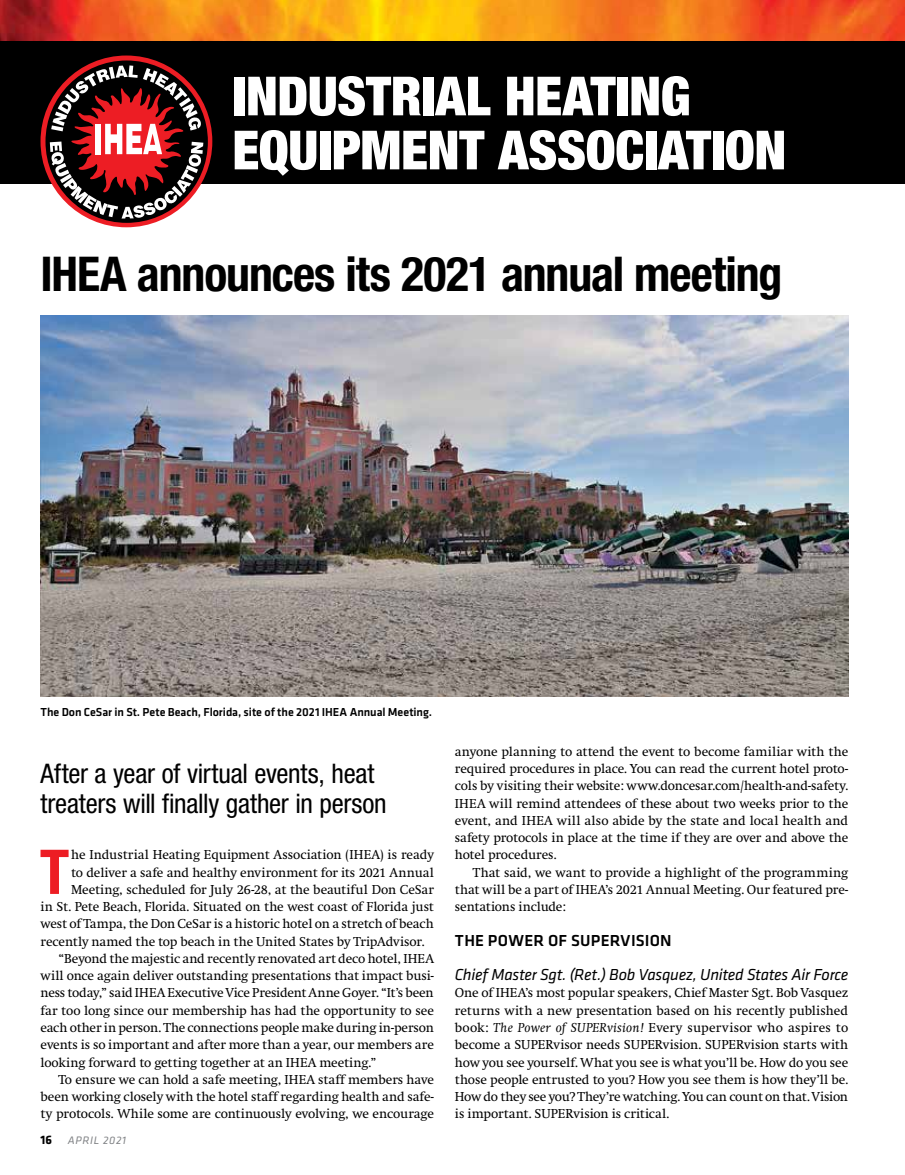
<style>
.page{position:relative;width:905px;height:1175px;background:#fff}
.page>*{position:absolute;margin:0;border:0;box-sizing:border-box;transform-origin:0 0}
.t1{font:700 condensed 61.8px "Helvetica Neue";color:#ed1d24}
.t2{font:900 condensed 54px/54px "Helvetica Neue";letter-spacing:-.005em;color:#fff}
.t3{font:700 condensed 48px "Helvetica Neue";letter-spacing:-.02em;color:#000}
.t4{font:condensed 27px/30px "Helvetica Neue";letter-spacing:-.01em;color:#000}
.t5{font:italic 16.5px "Klavika Basic";letter-spacing:-.02em;color:#000}
.t6{font:500 16.5px "Klavika Basic";letter-spacing:.01em;color:#000}
.t7{font:13.5px/17.2px "Swift";letter-spacing:-.01em;color:#000;text-align:justify}
.t8{font:500 12px "Klavika Basic";letter-spacing:-.005em;color:#000}
.t9{font:italic 11.25px "Klavika Basic";letter-spacing:.055em;color:#808285}
.s1{font-weight:700;font-style:normal;font-size:12.75px;color:#000}
.s2{font-style:italic}
</style>
<div class="page">
<div style="left:0;top:40px;width:904px;height:144px;background:#000"></div>
<img style="left:0;top:0;width:904px;height:40px">
<div style="left:41px;top:56px;width:171px;height:171px;background:#ed1d24;border-radius:50%"></div>
<svg style="left:45px;top:60px;width:163px;height:163px"></svg>
<svg style="left:50px;top:65px;width:153px;height:153px"></svg>
<img style="left:40px;top:315px;width:808px;height:381px">
<h2 class="t2" style="left:232px;top:68px;width:555px">INDUSTRIAL HEATING<br>EQUIPMENT ASSOCIATION</h2>
<h3 class="t3" style="left:40px;top:245px;width:743px">IHEA announces its 2021 annual meeting</h3>
<p class="t8" style="left:40px;top:704px;width:393px">The Don CeSar in St. Pete Beach, Florida, site of the 2021 IHEA Annual Meeting.</p>
<h3 class="t4" style="left:40px;top:758px;width:348px">After a year of virtual events, heat treaters will finally gather in person</h3>
<h1 class="t1" style="left:40px;top:834px;width:31px">T</h1>
<p class="t7" style="left:71px;top:846px;width:364px">he Industrial Heating Equipment Association (IHEA) is ready</p>
<p class="t7" style="left:71px;top:864px;width:364px">to deliver a safe and healthy environment for its 2021 Annual</p>
<p class="t7" style="left:71px;top:881px;width:364px">Meeting, scheduled for July 26-28, at the beautiful Don CeSar</p>
<p class="t7" style="left:41px;top:898px;width:395px">in St. Pete Beach, Florida. Situated on the west coast of Florida just</p>
<p class="t7" style="left:41px;top:915px;width:395px">west of Tampa, the Don CeSar is a historic hotel on a stretch of beach</p>
<p class="t7" style="left:41px;top:933px;width:385px">recently named the top beach in the United States by TripAdvisor.</p>
<p class="t7" style="left:59px;top:950px;width:377px">“Beyond the majestic and recently renovated art deco hotel, IHEA</p>
<p class="t7" style="left:41px;top:967px;width:395px">will once again deliver outstanding presentations that impact busi-</p>
<p class="t7" style="left:40px;top:984px;width:395px">ness today,” said IHEA Executive Vice President Anne Goyer. “It’s been</p>
<p class="t7" style="left:40px;top:1002px;width:395px">far too long since our membership has had the opportunity to see</p>
<p class="t7" style="left:40px;top:1019px;width:395px">each other in person. The connections people make during in-person</p>
<p class="t7" style="left:40px;top:1036px;width:395px">events is so important and after more than a year, our members are</p>
<p class="t7" style="left:40px;top:1053px;width:337px">looking forward to getting together at an IHEA meeting.”</p>
<p class="t7" style="left:58px;top:1071px;width:377px">To ensure we can hold a safe meeting, IHEA staff members have</p>
<p class="t7" style="left:40px;top:1088px;width:395px">been working closely with the hotel staff regarding health and safe-</p>
<p class="t7" style="left:40px;top:1105px;width:395px">ty protocols. While some are continuously evolving, we encourage</p>
<p class="t9" style="left:40px;top:1133px;width:87px"><span class="s1">16</span> APRIL 2021</p>
<p class="t7" style="left:455px;top:743px;width:395px">anyone planning to attend the event to become familiar with the required procedures in place. You can read the current hotel proto&shy;cols by visiting their website: www.doncesar.com/health-and-safety.<br>IHEA will remind attendees of these about two weeks prior to the event, and IHEA will also abide by the state and local health and safety protocols in place at the time if they are over and above the hotel procedures.</p>
<p class="t7" style="left:455px;top:864px;width:395px;text-indent:18px">That said, we want to provide a highlight of the programming that will be a part of IHEA’s 2021 Annual Meeting. Our featured pre&shy;sentations include:</p>
<p class="t6" style="left:455px;top:929px;width:218px">THE POWER OF SUPERVISION</p>
<p class="t5" style="left:455px;top:964px;width:395px">Chief Master Sgt. (Ret.) Bob Vasquez, United States Air Force</p>
<p class="t7" style="left:455px;top:984px;width:395px">One of IHEA’s most popular speakers, Chief Master Sgt. Bob Vasquez returns with a new presentation based on his recently published book: <span class="s2">The Power of SUPERvision!</span> Every supervisor who aspires to become a SUPERvisor needs SUPERvision. SUPERvision starts with how you see yourself. What you see is what you’ll be. How do you see those people entrusted to you? How you see them is how they’ll be.<br>How do they see you? They’re watching. You can count on that. Vision is important. SUPERvision is critical.</p>
</div>
